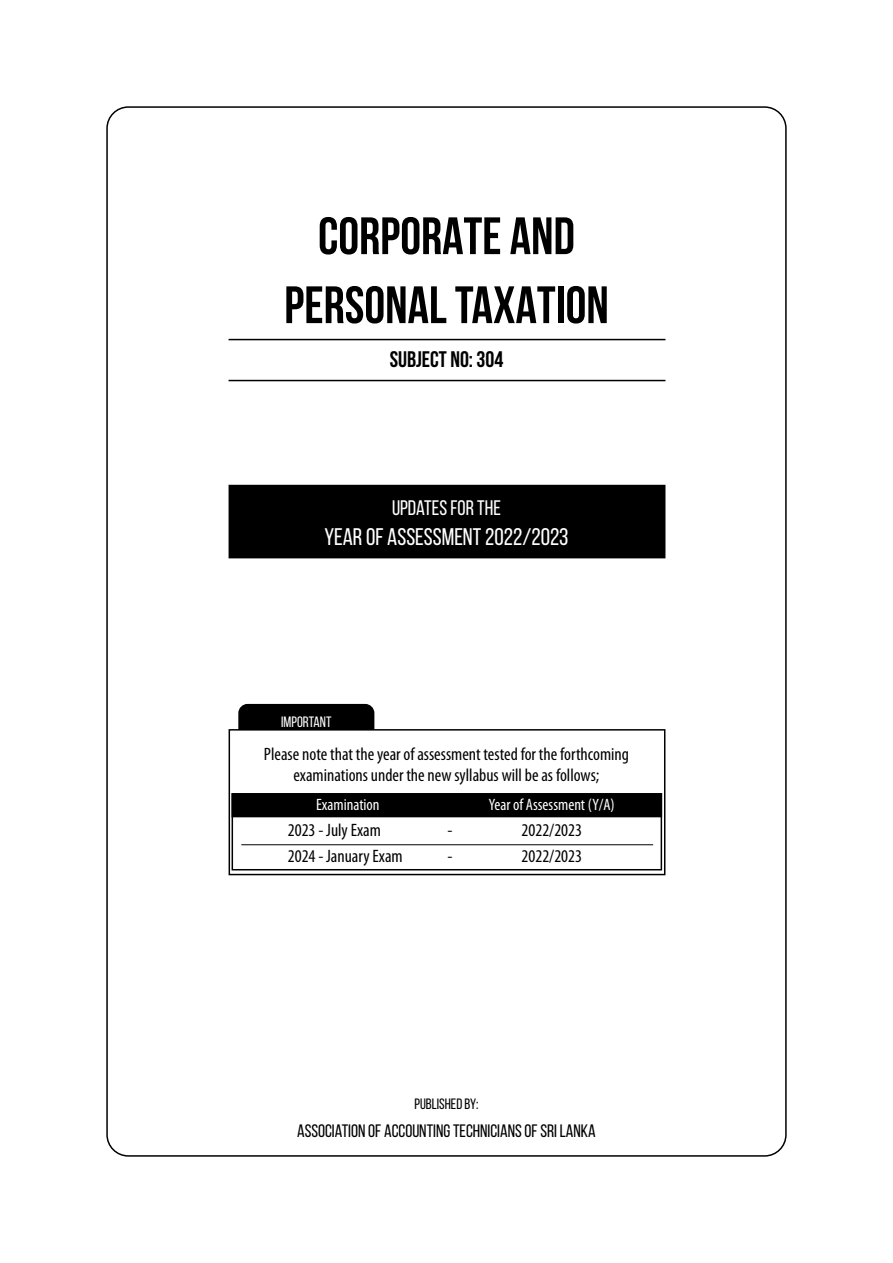
<style>
.page{position:relative;width:893px;height:1263px;background:#fff}
.page>*{position:absolute;margin:0;border:0;box-sizing:border-box;transform-origin:0 0}
.t1{font:700 52.5px/69px "Bebas Neue";color:#000;text-align:center}
.t2{font:24px "Bebas Neue";color:#fff}
.t3{font:700 22.5px "Bebas Neue";color:#000}
.t4{font:21px "Bebas Neue";color:#fff}
.t5{font:condensed 18px/21.6px "Myriad Pro";color:#000;text-align:center}
.t6{font:18px "Bebas Neue";color:#000}
.t7{font:condensed 16.5px "Myriad Pro";color:#fff}
.t8{font:15px "Bebas Neue";color:#000}
.t9{font:15px "Bebas Neue";color:#fff}
</style>
<div class="page">
<div style="left:229px;top:485px;width:436px;height:73px;background:#000"></div>
<hr style="left:229px;top:339px;width:436px;height:1px;background:#000">
<hr style="left:229px;top:380px;width:436px;height:1px;background:#000">
<div style="left:239px;top:705px;width:135px;height:42px;background:#000;border-radius:9px"></div>
<div style="left:238px;top:704px;width:136px;height:44px;border:2px solid #000;border-radius:9px"></div>
<div style="left:229px;top:730px;width:436px;height:144px;background:#fff"></div>
<div style="left:229px;top:729px;width:436px;height:146px;border:2px solid #000"></div>
<div style="left:232px;top:793px;width:430px;height:77px;border:2px solid #000"></div>
<div style="left:232px;top:794px;width:429px;height:22px;background:#000"></div>
<div style="left:232px;top:793px;width:430px;height:24px;border:2px solid #000"></div>
<hr style="left:241px;top:844px;width:412px;height:1px;background:#000">
<h1 class="t1" style="left:284px;top:201px;width:326px">CORPORATE AND<br>PERSONAL TAXATION</h1>
<p class="t3" style="left:390px;top:347px;width:115px">SUBJECT NO: 304</p>
<p class="t4" style="left:392px;top:496px;width:110px">UPDATES FOR THE</p>
<h2 class="t2" style="left:324px;top:523px;width:246px">YEAR OF ASSESSMENT 2022/2023</h2>
<p class="t9" style="left:281px;top:714px;width:52px">IMPORTANT</p>
<p class="t5" style="left:264px;top:743px;width:367px">Please note that the year of assessment tested for the forthcoming examinations under the new syllabus will be as follows;</p>
<p class="t7" style="left:316px;top:795px;width:65px">Examination</p>
<p class="t7" style="left:489px;top:795px;width:127px">Year of Assessment (Y/A)</p>
<p class="t5" style="left:288px;top:819px;width:95px">2023 - July Exam</p>
<p class="t5" style="left:447px;top:819px;width:7px">-</p>
<p class="t5" style="left:522px;top:819px;width:62px">2022/2023</p>
<p class="t5" style="left:288px;top:845px;width:116px">2024 - January Exam</p>
<p class="t5" style="left:447px;top:845px;width:7px">-</p>
<p class="t5" style="left:522px;top:845px;width:62px">2022/2023</p>
<p class="t8" style="left:415px;top:1096px;width:65px">PUBLISHED BY:</p>
<p class="t6" style="left:297px;top:1121px;width:300px">ASSOCIATION OF ACCOUNTING TECHNICIANS OF SRI LANKA</p>
</div>
